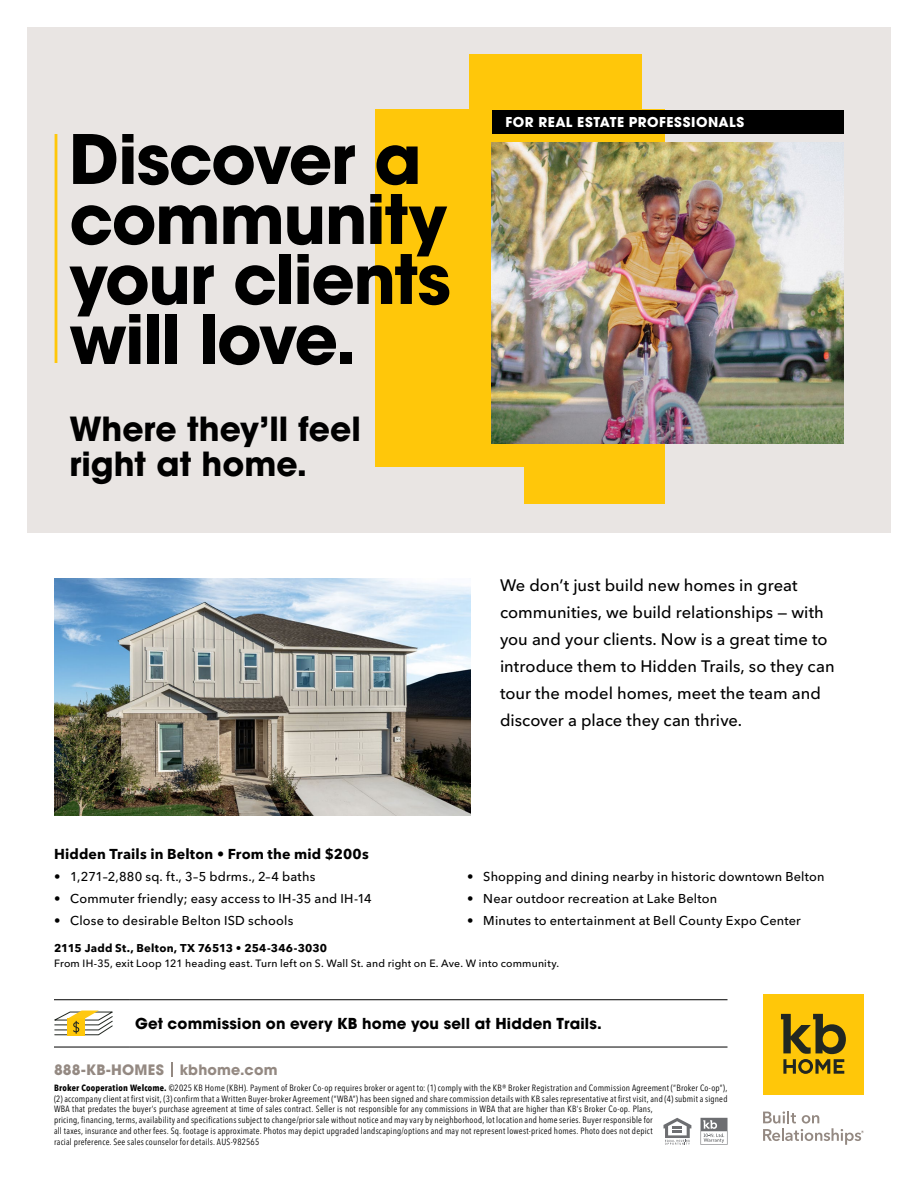
<style>
.page{position:relative;width:918px;height:1188px;background:#fff}
.page>*{position:absolute;margin:0;border:0;box-sizing:border-box;transform-origin:0 0}
.t1{font:700 67.5px/60px "ITC Avant Garde Pro";letter-spacing:-.02em;color:#000}
.t2{font:700 33px/34.5px "ITC Avant Garde Pro";color:#000}
.t3{font:500 16.5px/27px "Avenir Next LT Pro";color:#000}
.t4{font:700 15px "ITC Avant Garde Pro";letter-spacing:.01em;color:#000}
.t5{font:700 14.25px "Avenir Next LT Pro";letter-spacing:.015em;color:#000}
.t6{font:700 14.25px "ITC Avant Garde Pro";letter-spacing:.01em;color:#948982}
.t7{font:700 13.5px "ITC Avant Garde Pro";letter-spacing:.035em;color:#fff}
.t8{font:500 12.75px "Avenir Next LT Pro";letter-spacing:.015em;color:#000}
.t9{font:700 11.25px "Avenir Next LT Pro";letter-spacing:.015em;color:#000}
.t10{font:500 10.5px "Avenir Next LT Pro";letter-spacing:.02em;color:#000}
.t11{font:condensed 9px/10.8px "Avenir Next LT Pro";letter-spacing:.025em;color:#000}
.s1{font-weight:700}
</style>
<div class="page">
<div style="left:763px;top:994px;width:101px;height:101px;background:#ffc709"></div>
<svg style="left:781px;top:1014px;width:65px;height:60px"></svg>
<svg style="left:763px;top:1111px;width:101px;height:34px"></svg>
<hr style="left:54px;top:999px;width:75px;height:1px;background:#000">
<hr style="left:129px;top:999px;width:599px;height:1px;background:#000">
<hr style="left:54px;top:1047px;width:75px;height:1px;background:#000">
<hr style="left:129px;top:1047px;width:599px;height:1px;background:#000">
<svg style="left:54px;top:1011px;width:59px;height:25px"></svg>
<svg style="left:171px;top:1062px;width:2px;height:14px"></svg>
<svg style="left:701px;top:1118px;width:27px;height:27px"></svg>
<svg style="left:663px;top:1118px;width:28px;height:27px"></svg>
<img style="left:54px;top:579px;width:416px;height:237px">
<div style="left:27px;top:27px;width:864px;height:506px;background:#e9e5e3"></div>
<div style="left:375px;top:109px;width:159px;height:358px;background:#ffc70a"></div>
<div style="left:469px;top:54px;width:173px;height:346px;background:#ffc70a"></div>
<div style="left:512px;top:109px;width:153px;height:358px;background:#ffc70a"></div>
<div style="left:524px;top:206px;width:141px;height:298px;background:#ffc70a"></div>
<hr style="left:55px;top:134px;width:2px;height:229px;background:#ffc709">
<img style="left:491px;top:143px;width:352px;height:301px">
<div style="left:492px;top:110px;width:351px;height:24px;background:#000"></div>
<h1 class="t1" style="left:69px;top:128px;width:383px">Discover a community your clients will love.</h1>
<h2 class="t2" style="left:69px;top:412px;width:293px">Where they’ll feel right at home.</h2>
<h3 class="t7" style="left:506px;top:113px;width:240px">FOR REAL ESTATE PROFESSIONALS</h3>
<p class="t3" style="left:500px;top:572px;width:336px">We don’t just build new homes in great communities, we build relationships — with you and your clients. Now is a great time to introduce them to Hidden Trails, so they can tour the model homes, meet the team and discover a place they can thrive.</p>
<h3 class="t5" style="left:54px;top:845px;width:316px">Hidden Trails in Belton • From the mid $200s</h3>
<h3 class="t8" style="left:54px;top:869px;width:263px">• 1,271–2,880 sq. ft., 3–5 bdrms., 2–4 baths</h3>
<h3 class="t8" style="left:54px;top:891px;width:319px">• Commuter friendly; easy access to IH-35 and IH-14</h3>
<h3 class="t8" style="left:54px;top:913px;width:241px">• Close to desirable Belton ISD schools</h3>
<h3 class="t8" style="left:467px;top:869px;width:359px">• Shopping and dining nearby in historic downtown Belton</h3>
<h3 class="t8" style="left:467px;top:891px;width:252px">• Near outdoor recreation at Lake Belton</h3>
<h3 class="t8" style="left:467px;top:913px;width:335px">• Minutes to entertainment at Bell County Expo Center</h3>
<p class="t9" style="left:54px;top:941px;width:275px">2115 Jadd St., Belton, TX 76513 • 254-346-3030</p>
<p class="t10" style="left:54px;top:957px;width:507px">From IH-35, exit Loop 121 heading east. Turn left on S. Wall St. and right on E. Ave. W into community.</p>
<h3 class="t4" style="left:135px;top:1013px;width:468px">Get commission on every KB home you sell at Hidden Trails.</h3>
<h3 class="t6" style="left:54px;top:1060px;width:225px">888-KB-HOMES kbhome.com</h3>
<p class="t11" style="left:54px;top:1082px;width:675px"><span class="s1">Broker Cooperation Welcome.</span> ©2025 KB Home (KBH). Payment of Broker Co-op requires broker or agent to: (1) comply with the KB® Broker Registration and Commission Agreement (“Broker Co-op”), (2) accompany client at first visit, (3) confirm that a Written Buyer-broker Agreement (“WBA”) has been signed and share commission details with KB sales representative at first visit, and (4) submit a signed WBA that predates the buyer’s purchase agreement at time of sales contract. Seller is not responsible for any commissions in WBA that are higher than KB’s Broker Co-op. Plans,<br>pricing, financing, terms, availability and specifications subject to change/prior sale without notice and may vary by neighborhood, lot location and home series. Buyer responsible for<br>all taxes, insurance and other fees. Sq. footage is approximate. Photos may depict upgraded landscaping/options and may not represent lowest-priced homes. Photo does not depict<br>racial preference. See sales counselor for details. AUS-982565</p>
</div>
